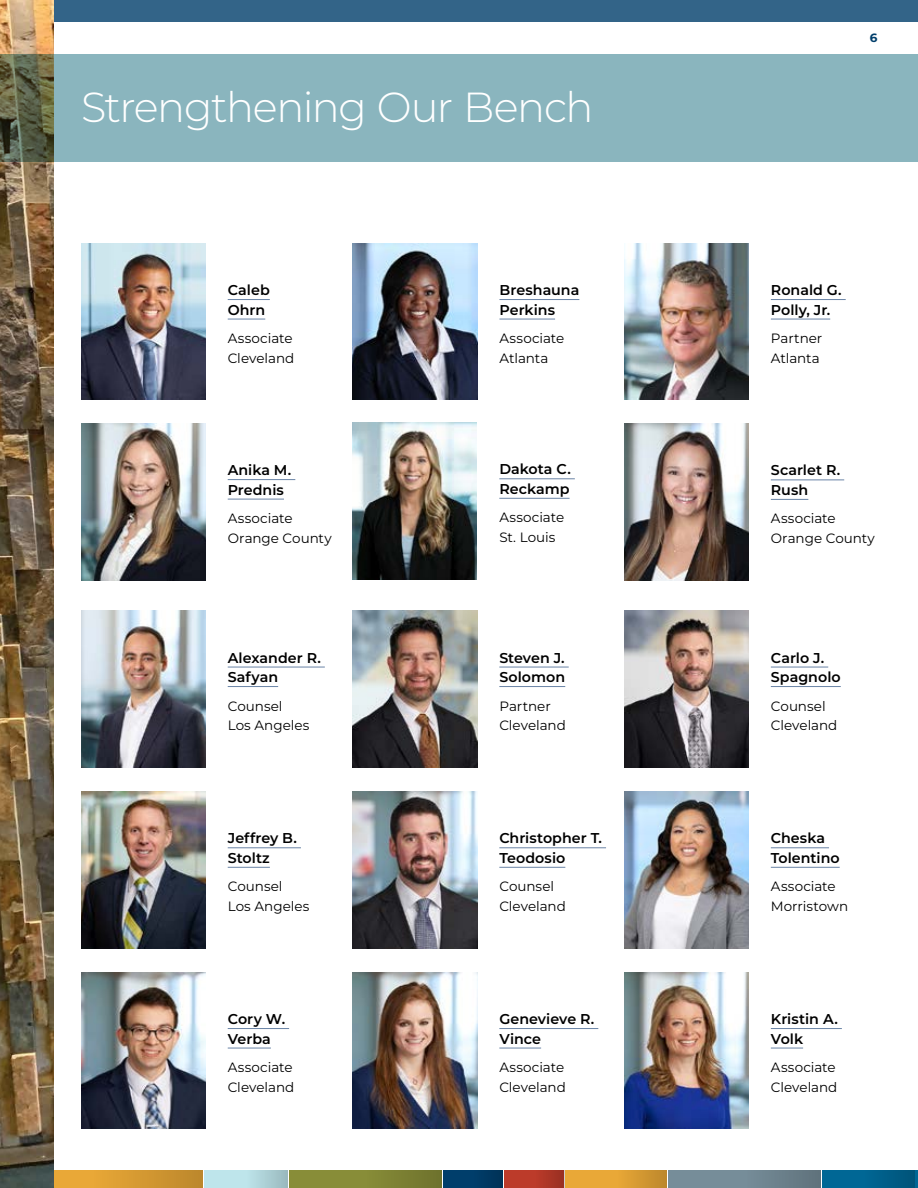
<style>
.page{position:relative;width:918px;height:1188px;background:#fff}
.page>*{position:absolute;margin:0;border:0;box-sizing:border-box;transform-origin:0 0}
.t1{font:300 42px "Montserrat";letter-spacing:-.03em;color:#fff}
.t2{font:600 14.25px/19.5px "Montserrat";letter-spacing:.005em;color:#000}
.t3{font:13.5px/19.5px "Montserrat";color:#000}
.t4{font:700 12px "Montserrat";color:#003e6b}
</style>
<div class="page">
<div style="left:0;top:1170px;width:202px;height:18px;background:#e9a837"></div>
<div style="left:91px;top:1170px;width:111px;height:18px;background:linear-gradient(to right,#e9a837,#bc872c)"></div>
<div style="left:289px;top:1170px;width:153px;height:18px;background:#888d38"></div>
<div style="left:669px;top:1170px;width:152px;height:18px;background:#768d99"></div>
<div style="left:204px;top:1170px;width:84px;height:18px;background:#bee5eb"></div>
<div style="left:823px;top:1170px;width:95px;height:18px;background:#006795"></div>
<div style="left:443px;top:1170px;width:60px;height:18px;background:#003e6b"></div>
<div style="left:504px;top:1170px;width:60px;height:18px;background:#bc3b2a"></div>
<div style="left:566px;top:1170px;width:101px;height:18px;background:#e9a837"></div>
<div style="left:246px;top:1170px;width:42px;height:18px;background:linear-gradient(to right,#bee5eb,#9ababf)"></div>
<div style="left:366px;top:1170px;width:76px;height:18px;background:linear-gradient(to right,#888c38,#6e722d)"></div>
<div style="left:473px;top:1170px;width:30px;height:18px;background:#003760"></div>
<svg style="left:543px;top:1170px;width:21px;height:18px"></svg>
<div style="left:617px;top:1170px;width:50px;height:18px;background:linear-gradient(to right,#e9a836,#bd882c)"></div>
<div style="left:745px;top:1170px;width:76px;height:18px;background:linear-gradient(to right,#768d99,#5f727c)"></div>
<div style="left:864px;top:1170px;width:50px;height:18px;background:linear-gradient(to right,#006694,#005479)"></div>
<div style="left:0;top:0;width:918px;height:22px;background:#336488"></div>
<img style="left:0;top:0;width:54px;height:1188px">
<div style="left:0;top:54px;width:918px;height:108px;background:#8ab5be"></div>
<img style="left:624px;top:243px;width:124px;height:157px">
<img style="left:352px;top:422px;width:125px;height:157px">
<hr style="left:771px;top:299px;width:75px;height:1px;background:#6a84a6">
<hr style="left:771px;top:319px;width:59px;height:1px;background:#6a84a6">
<hr style="left:499px;top:478px;width:76px;height:1px;background:#6a84a6">
<hr style="left:499px;top:498px;width:71px;height:1px;background:#6a84a6">
<img style="left:81px;top:423px;width:125px;height:157px">
<img style="left:624px;top:424px;width:124px;height:157px">
<hr style="left:228px;top:479px;width:67px;height:1px;background:#6a84a6">
<hr style="left:228px;top:499px;width:56px;height:1px;background:#6a84a6">
<hr style="left:771px;top:480px;width:73px;height:1px;background:#6a84a6">
<hr style="left:771px;top:499px;width:37px;height:1px;background:#6a84a6">
<img style="left:81px;top:610px;width:125px;height:157px">
<img style="left:353px;top:610px;width:124px;height:157px">
<img style="left:353px;top:791px;width:124px;height:157px">
<img style="left:353px;top:972px;width:124px;height:157px">
<hr style="left:499px;top:667px;width:70px;height:1px;background:#6a84a6">
<hr style="left:499px;top:686px;width:66px;height:1px;background:#6a84a6">
<hr style="left:499px;top:847px;width:107px;height:1px;background:#6a84a6">
<hr style="left:499px;top:867px;width:66px;height:1px;background:#6a84a6">
<hr style="left:499px;top:1028px;width:99px;height:1px;background:#6a84a6">
<hr style="left:499px;top:1048px;width:42px;height:1px;background:#6a84a6">
<hr style="left:228px;top:667px;width:97px;height:1px;background:#6a84a6">
<hr style="left:228px;top:686px;width:50px;height:1px;background:#6a84a6">
<hr style="left:228px;top:299px;width:42px;height:1px;background:#6a84a6">
<hr style="left:228px;top:319px;width:37px;height:1px;background:#6a84a6">
<hr style="left:499px;top:299px;width:80px;height:1px;background:#6a84a6">
<hr style="left:499px;top:319px;width:56px;height:1px;background:#6a84a6">
<img style="left:81px;top:243px;width:125px;height:157px">
<img style="left:353px;top:243px;width:124px;height:157px">
<hr style="left:771px;top:667px;width:57px;height:1px;background:#6a84a6">
<hr style="left:771px;top:686px;width:70px;height:1px;background:#6a84a6">
<hr style="left:771px;top:847px;width:58px;height:1px;background:#6a84a6">
<hr style="left:771px;top:867px;width:69px;height:1px;background:#6a84a6">
<hr style="left:771px;top:1028px;width:71px;height:1px;background:#6a84a6">
<hr style="left:771px;top:1048px;width:32px;height:1px;background:#6a84a6">
<img style="left:624px;top:610px;width:124px;height:157px">
<img style="left:624px;top:791px;width:124px;height:157px">
<img style="left:624px;top:972px;width:124px;height:157px">
<hr style="left:228px;top:847px;width:73px;height:1px;background:#6a84a6">
<hr style="left:228px;top:867px;width:42px;height:1px;background:#6a84a6">
<hr style="left:228px;top:1028px;width:61px;height:1px;background:#6a84a6">
<hr style="left:228px;top:1048px;width:43px;height:1px;background:#6a84a6">
<img style="left:81px;top:791px;width:125px;height:157px">
<img style="left:81px;top:972px;width:125px;height:157px">
<h1 class="t1" style="left:81px;top:78px;width:514px">Strengthening Our Bench</h1>
<p class="t2" style="left:228px;top:280px;width:44px">Caleb<br>Ohrn</p>
<p class="t3" style="left:228px;top:328px;width:68px">Associate<br>Cleveland</p>
<p class="t2" style="left:228px;top:460px;width:65px">Anika M.<br>Prednis</p>
<p class="t3" style="left:228px;top:508px;width:106px">Associate<br>Orange County</p>
<p class="t2" style="left:228px;top:647px;width:95px">Alexander R.<br>Safyan</p>
<p class="t3" style="left:228px;top:696px;width:83px">Counsel<br>Los Angeles</p>
<p class="t2" style="left:228px;top:828px;width:71px">Jeffrey B.<br>Stoltz</p>
<p class="t3" style="left:228px;top:876px;width:83px">Counsel<br>Los Angeles</p>
<p class="t2" style="left:228px;top:1009px;width:59px">Cory W.<br>Verba</p>
<p class="t3" style="left:228px;top:1057px;width:68px">Associate<br>Cleveland</p>
<p class="t2" style="left:499px;top:280px;width:81px">Breshauna<br>Perkins</p>
<p class="t3" style="left:499px;top:328px;width:66px">Associate<br>Atlanta</p>
<p class="t2" style="left:499px;top:459px;width:73px">Dakota C.<br>Reckamp</p>
<p class="t3" style="left:499px;top:507px;width:66px">Associate<br>St. Louis</p>
<p class="t2" style="left:499px;top:647px;width:67px">Steven J.<br>Solomon</p>
<p class="t3" style="left:499px;top:696px;width:68px">Partner<br>Cleveland</p>
<p class="t2" style="left:499px;top:828px;width:104px">Christopher T.<br>Teodosio</p>
<p class="t3" style="left:499px;top:876px;width:68px">Counsel<br>Cleveland</p>
<p class="t2" style="left:499px;top:1009px;width:97px">Genevieve R.<br>Vince</p>
<p class="t3" style="left:499px;top:1057px;width:68px">Associate<br>Cleveland</p>
<p class="t4" style="left:870px;top:29px;width:9px">6</p>
<p class="t2" style="left:771px;top:280px;width:72px">Ronald G.<br>Polly, Jr.</p>
<p class="t3" style="left:771px;top:328px;width:53px">Partner<br>Atlanta</p>
<p class="t2" style="left:771px;top:460px;width:71px">Scarlet R.<br>Rush</p>
<p class="t3" style="left:771px;top:508px;width:106px">Associate<br>Orange County</p>
<p class="t2" style="left:771px;top:647px;width:71px">Carlo J.<br>Spagnolo</p>
<p class="t3" style="left:771px;top:696px;width:68px">Counsel<br>Cleveland</p>
<p class="t2" style="left:771px;top:828px;width:70px">Cheska<br>Tolentino</p>
<p class="t3" style="left:771px;top:876px;width:79px">Associate<br>Morristown</p>
<p class="t2" style="left:771px;top:1009px;width:69px">Kristin A.<br>Volk</p>
<p class="t3" style="left:771px;top:1057px;width:68px">Associate<br>Cleveland</p>
</div>
